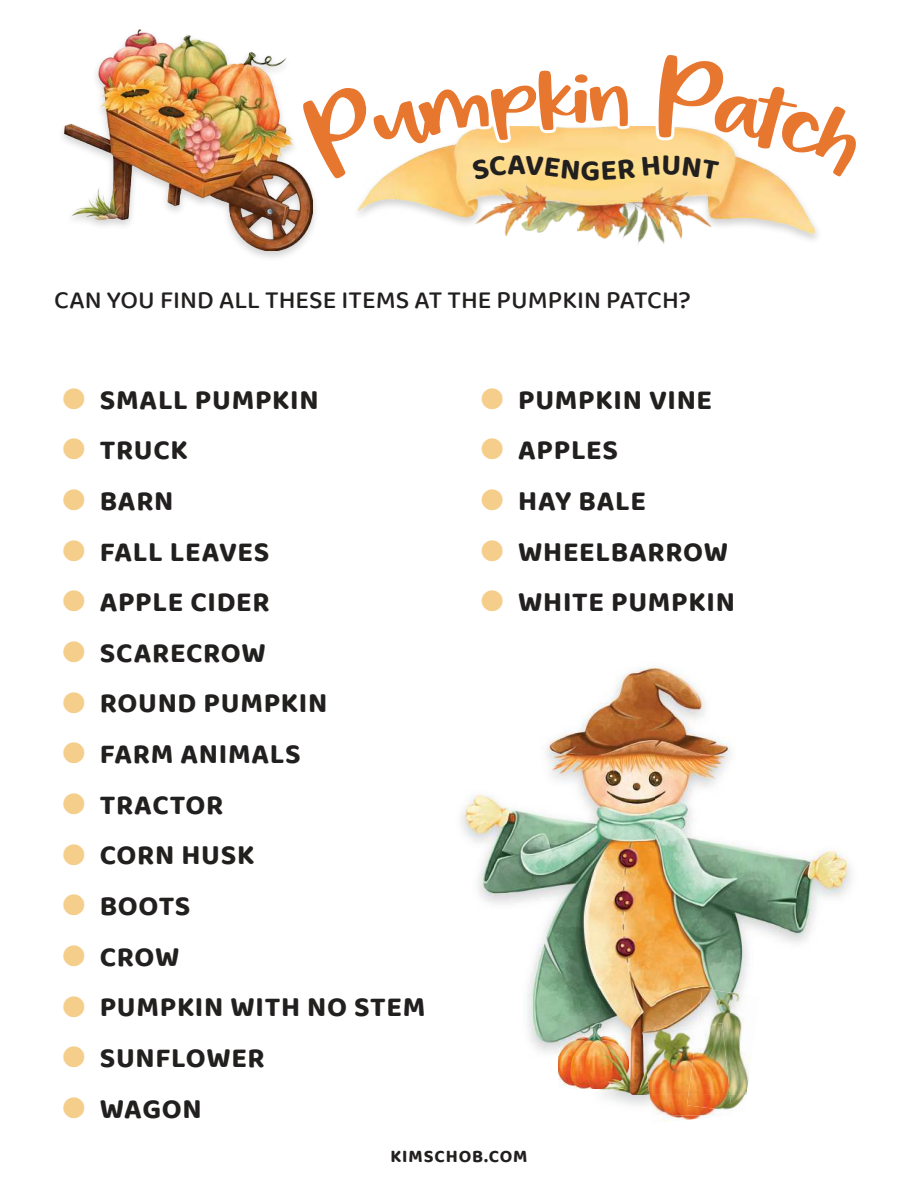
<style>
.page{position:relative;width:918px;height:1188px;background:#fff}
.page>*{position:absolute;margin:0;border:0;box-sizing:border-box;transform-origin:0 0}
.t1{font:700 30px "Baloo 2";color:#221f1f}
.t2{font:700 28.5px "Baloo 2";letter-spacing:.025em;color:#221f1f}
.t3{font:500 25.5px "Baloo 2";color:#221f1f}
.t4{font:700 18px "Baloo 2";letter-spacing:.05em;color:#221f1f}
.s1{color:#f5ce8c}
</style>
<div class="page">
<img style="left:62px;top:29px;width:253px;height:229px">
<img style="left:64px;top:30px;width:249px;height:221px">
<img style="left:359px;top:127px;width:456px;height:108px">
<img style="left:628px;top:186px;width:84px;height:53px">
<img style="left:475px;top:184px;width:83px;height:52px">
<img style="left:461px;top:805px;width:5px;height:30px">
<img style="left:846px;top:858px;width:5px;height:32px">
<img style="left:466px;top:669px;width:380px;height:319px">
<img style="left:526px;top:988px;width:130px;height:107px">
<img style="left:656px;top:988px;width:87px;height:38px">
<img style="left:558px;top:1024px;width:71px;height:65px">
<img style="left:732px;top:1095px;width:13px;height:14px">
<img style="left:697px;top:989px;width:53px;height:106px">
<img style="left:663px;top:1115px;width:47px;height:7px">
<img style="left:649px;top:1095px;width:67px;height:20px">
<img style="left:643px;top:1026px;width:45px;height:69px">
<img style="left:687px;top:1095px;width:45px;height:16px">
<img style="left:688px;top:1023px;width:42px;height:72px">
<svg style="left:300px;top:68px;width:335px;height:113px"></svg>
<svg style="left:642px;top:55px;width:214px;height:125px"></svg>
<p class="t1" style="left:581px;top:152px;width:21px">G</p>
<p class="t3" style="left:54px;top:284px;width:638px">CAN YOU FIND ALL THESE ITEMS AT THE PUMPKIN PATCH?</p>
<p class="t2" style="left:60px;top:382px;width:260px"><span class="s1">●</span> SMALL PUMPKIN</p>
<p class="t2" style="left:60px;top:433px;width:129px"><span class="s1">●</span> TRUCK</p>
<p class="t2" style="left:60px;top:483px;width:115px"><span class="s1">●</span> BARN</p>
<p class="t2" style="left:60px;top:534px;width:211px"><span class="s1">●</span> FALL LEAVES</p>
<p class="t2" style="left:60px;top:585px;width:211px"><span class="s1">●</span> APPLE CIDER</p>
<p class="t2" style="left:60px;top:635px;width:207px"><span class="s1">●</span> SCARECROW</p>
<p class="t2" style="left:60px;top:686px;width:268px"><span class="s1">●</span> ROUND PUMPKIN</p>
<p class="t2" style="left:60px;top:737px;width:242px"><span class="s1">●</span> FARM ANIMALS</p>
<p class="t2" style="left:60px;top:787px;width:165px"><span class="s1">●</span> TRACTOR</p>
<p class="t2" style="left:60px;top:838px;width:195px"><span class="s1">●</span> CORN HUSK</p>
<p class="t2" style="left:60px;top:889px;width:132px"><span class="s1">●</span> BOOTS</p>
<p class="t2" style="left:60px;top:939px;width:121px"><span class="s1">●</span> CROW</p>
<p class="t2" style="left:60px;top:990px;width:367px"><span class="s1">●</span> PUMPKIN WITH NO STEM</p>
<p class="t2" style="left:60px;top:1041px;width:206px"><span class="s1">●</span> SUNFLOWER</p>
<p class="t2" style="left:60px;top:1091px;width:143px"><span class="s1">●</span> WAGON</p>
<p class="t2" style="left:479px;top:382px;width:235px"><span class="s1">●</span> PUMPKIN VINE</p>
<p class="t2" style="left:479px;top:433px;width:141px"><span class="s1">●</span> APPLES</p>
<p class="t2" style="left:479px;top:483px;width:168px"><span class="s1">●</span> HAY BALE</p>
<p class="t2" style="left:479px;top:534px;width:251px"><span class="s1">●</span> WHEELBARROW</p>
<p class="t2" style="left:479px;top:585px;width:257px"><span class="s1">●</span> WHITE PUMPKIN</p>
<p class="t4" style="left:391px;top:1146px;width:138px">KIMSCHOB.COM</p>
</div>
